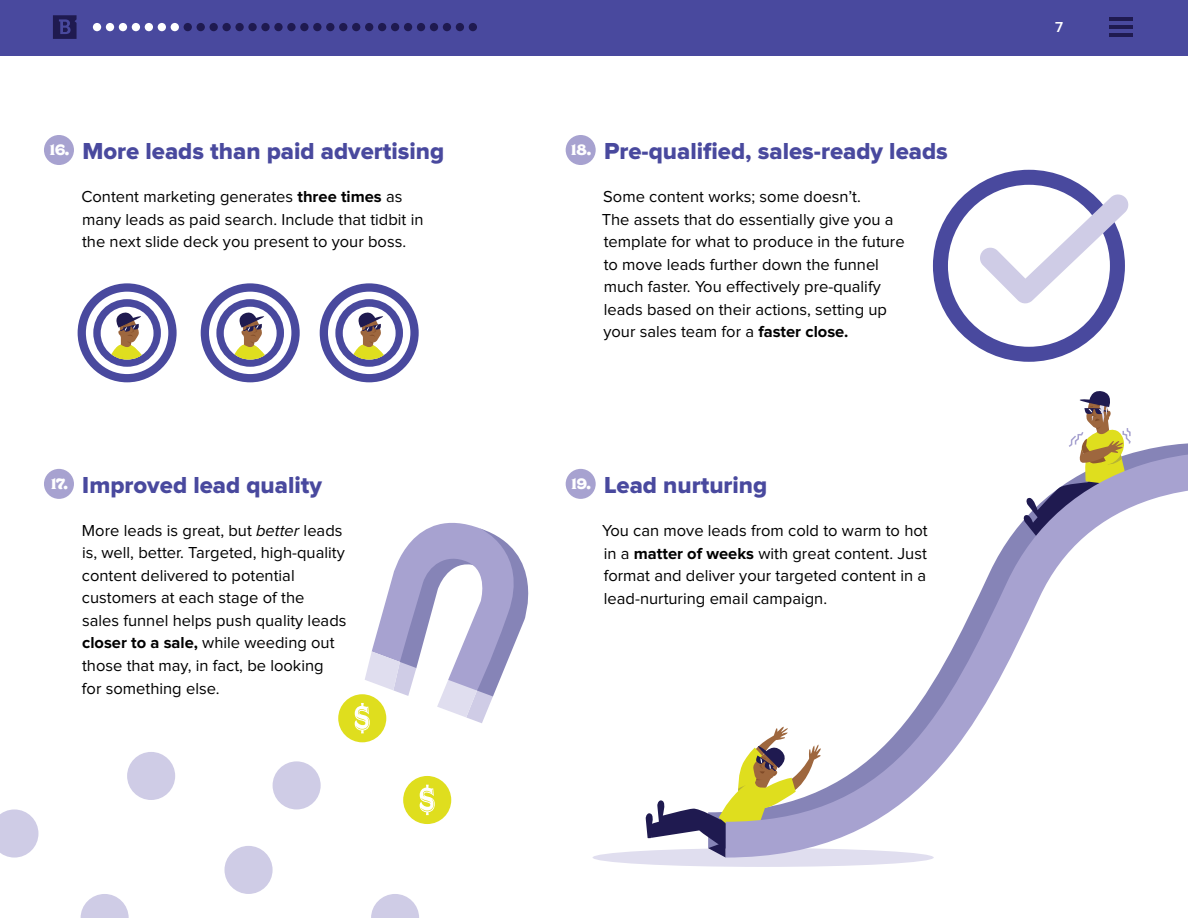
<style>
.page{position:relative;width:1188px;height:918px;background:#fff}
.page>*{position:absolute;margin:0;border:0;box-sizing:border-box;transform-origin:0 0}
.t1{font:24px "Proxima Nova Extrabld";color:#49499e}
.t2{font:16.5px/22.5px "Proxima Nova";color:#000}
.t3{font:15px "Regina Black Solid";color:#fff}
.t4{font:600 15px "Proxima Nova";color:#fff}
.s1{font-weight:700}
.s2{font-style:italic}
</style>
<div class="page">
<div style="left:593px;top:848px;width:341px;height:19px;background:#e0deef;border-radius:50%"></div>
<div style="left:0;top:0;width:1188px;height:55px;background:#49499e"></div>
<svg style="left:53px;top:15px;width:24px;height:24px"></svg>
<hr style="left:1109px;top:17px;width:24px;height:4px;background:#1f1a50">
<hr style="left:1109px;top:25px;width:24px;height:4px;background:#1f1a50">
<hr style="left:1109px;top:33px;width:24px;height:4px;background:#1f1a50">
<div style="left:93px;top:23px;width:8px;height:8px;background:#fff;border-radius:50%"></div>
<div style="left:119px;top:23px;width:8px;height:8px;background:#fff;border-radius:50%"></div>
<div style="left:145px;top:23px;width:8px;height:8px;background:#fff;border-radius:50%"></div>
<div style="left:274px;top:23px;width:9px;height:8px;background:#1f1a50;border-radius:50%"></div>
<div style="left:210px;top:23px;width:8px;height:8px;background:#1f1a50;border-radius:50%"></div>
<div style="left:339px;top:23px;width:8px;height:8px;background:#1f1a50;border-radius:50%"></div>
<div style="left:404px;top:23px;width:8px;height:8px;background:#1f1a50;border-radius:50%"></div>
<div style="left:171px;top:23px;width:8px;height:8px;background:#fff;border-radius:50%"></div>
<div style="left:300px;top:23px;width:9px;height:8px;background:#1f1a50;border-radius:50%"></div>
<div style="left:235px;top:23px;width:9px;height:8px;background:#1f1a50;border-radius:50%"></div>
<div style="left:365px;top:23px;width:8px;height:8px;background:#1f1a50;border-radius:50%"></div>
<div style="left:430px;top:23px;width:8px;height:8px;background:#1f1a50;border-radius:50%"></div>
<div style="left:106px;top:23px;width:8px;height:8px;background:#fff;border-radius:50%"></div>
<div style="left:132px;top:23px;width:8px;height:8px;background:#fff;border-radius:50%"></div>
<div style="left:158px;top:23px;width:8px;height:8px;background:#fff;border-radius:50%"></div>
<div style="left:287px;top:23px;width:9px;height:8px;background:#1f1a50;border-radius:50%"></div>
<div style="left:222px;top:23px;width:9px;height:8px;background:#1f1a50;border-radius:50%"></div>
<div style="left:352px;top:23px;width:8px;height:8px;background:#1f1a50;border-radius:50%"></div>
<div style="left:417px;top:23px;width:8px;height:8px;background:#1f1a50;border-radius:50%"></div>
<div style="left:197px;top:23px;width:8px;height:8px;background:#1f1a50;border-radius:50%"></div>
<div style="left:326px;top:23px;width:8px;height:8px;background:#1f1a50;border-radius:50%"></div>
<div style="left:261px;top:23px;width:9px;height:8px;background:#1f1a50;border-radius:50%"></div>
<div style="left:391px;top:23px;width:8px;height:8px;background:#1f1a50;border-radius:50%"></div>
<div style="left:456px;top:23px;width:8px;height:8px;background:#1f1a50;border-radius:50%"></div>
<div style="left:469px;top:23px;width:8px;height:8px;background:#1f1a50;border-radius:50%"></div>
<div style="left:184px;top:23px;width:8px;height:8px;background:#1f1a50;border-radius:50%"></div>
<div style="left:313px;top:23px;width:9px;height:8px;background:#1f1a50;border-radius:50%"></div>
<div style="left:248px;top:23px;width:9px;height:8px;background:#1f1a50;border-radius:50%"></div>
<div style="left:378px;top:23px;width:8px;height:8px;background:#1f1a50;border-radius:50%"></div>
<div style="left:443px;top:23px;width:8px;height:8px;background:#1f1a50;border-radius:50%"></div>
<div style="left:44px;top:135px;width:30px;height:30px;background:#a7a2d0;border-radius:50%"></div>
<div style="left:566px;top:135px;width:30px;height:30px;background:#a7a2d0;border-radius:50%"></div>
<div style="left:44px;top:469px;width:30px;height:30px;background:#a7a2d0;border-radius:50%"></div>
<div style="left:566px;top:469px;width:30px;height:30px;background:#a7a2d0;border-radius:50%"></div>
<div style="left:338px;top:694px;width:48px;height:48px;background:#dfde1e;border-radius:50%"></div>
<svg style="left:355px;top:523px;width:174px;height:210px"></svg>
<div style="left:403px;top:776px;width:48px;height:48px;background:#dfde1e;border-radius:50%"></div>
<svg style="left:420px;top:785px;width:15px;height:30px"></svg>
<div style="left:273px;top:761px;width:48px;height:48px;background:#cfcce6;border-radius:50%"></div>
<div style="left:225px;top:846px;width:48px;height:48px;background:#cfcce6;border-radius:50%"></div>
<svg style="left:371px;top:894px;width:48px;height:24px"></svg>
<div style="left:127px;top:752px;width:48px;height:48px;background:#cfcce6;border-radius:50%"></div>
<svg style="left:0;top:809px;width:38px;height:49px"></svg>
<svg style="left:81px;top:894px;width:48px;height:24px"></svg>
<svg style="left:933px;top:170px;width:196px;height:192px"></svg>
<svg style="left:1069px;top:391px;width:62px;height:59px"></svg>
<svg style="left:645px;top:800px;width:81px;height:58px"></svg>
<svg style="left:726px;top:450px;width:462px;height:408px"></svg>
<svg style="left:78px;top:283px;width:99px;height:99px"></svg>
<svg style="left:201px;top:283px;width:99px;height:99px"></svg>
<svg style="left:320px;top:283px;width:99px;height:99px"></svg>
<h1 class="t1" style="left:82px;top:140px;width:363px">More leads than paid advertising</h1>
<h1 class="t1" style="left:604px;top:140px;width:345px">Pre-qualified, sales-ready leads</h1>
<p class="t3" style="left:50px;top:141px;width:21px">16.</p>
<p class="t3" style="left:571px;top:141px;width:22px">18.</p>
<p class="t2" style="left:81px;top:186px;width:344px">Content marketing generates <span class="s1">three times</span> as many leads as paid search. Include that tidbit in the next slide deck you present to your boss.</p>
<p class="t2" style="left:602px;top:186px;width:304px">Some content works; some doesn’t.<br>The assets that do essentially give you a template for what to produce in the future to move leads further down the funnel much faster. You effectively pre-qualify leads based on their actions, setting up your sales team for a <span class="s1">faster close.</span></p>
<h1 class="t1" style="left:82px;top:474px;width:241px">Improved lead quality</h1>
<h1 class="t1" style="left:604px;top:474px;width:165px">Lead nurturing</h1>
<p class="t3" style="left:51px;top:475px;width:18px">17.</p>
<p class="t3" style="left:571px;top:475px;width:21px">19.</p>
<p class="t2" style="left:82px;top:520px;width:266px">More leads is great, but <span class="s2">better</span> leads is, well, better. Targeted, high-quality content delivered to potential customers at each stage of the<br>sales funnel helps push quality leads <span class="s1">closer to a sale,</span> while weeding out those that may, in fact, be looking for something else.</p>
<p class="t2" style="left:602px;top:520px;width:327px;text-align:justify">You can move leads from cold to warm to hot in a <span class="s1">matter of weeks</span> with great content. Just format and deliver your targeted content in a lead-nurturing email campaign.</p>
<p class="t4" style="left:1055px;top:20px;width:9px">7</p>
</div>
